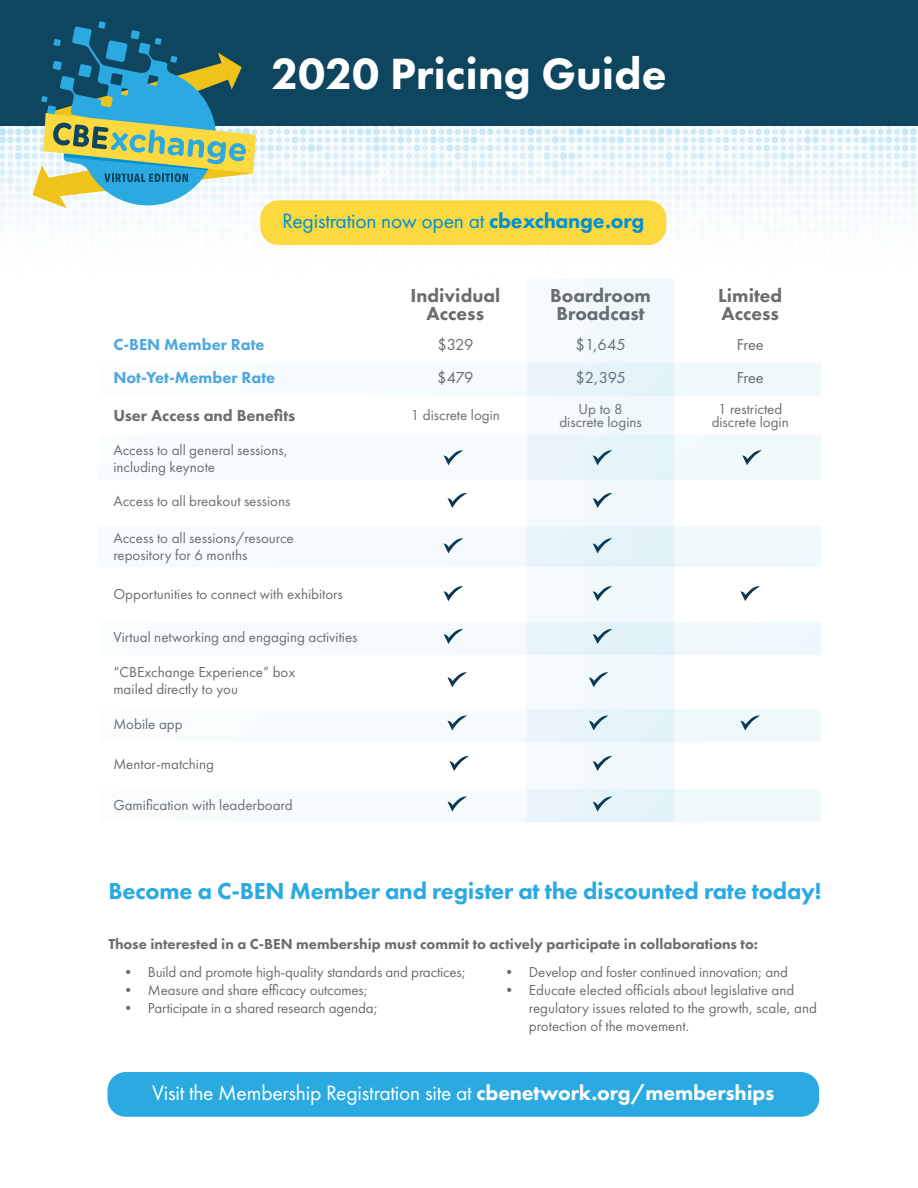
<style>
.page{position:relative;width:918px;height:1188px;background:#fff}
.page>*{position:absolute;margin:0;border:0;box-sizing:border-box;transform-origin:0 0}
.t1{font:800 45.3px "Futura PT";color:#fff}
.t2{font:800 24px "Futura PT";letter-spacing:-.01em;color:#2baae1}
.t3{font:21.6px "Futura PT";letter-spacing:-.01em;color:#fff}
.t4{font:21.6px "Futura PT";letter-spacing:-.01em;color:#0090d3}
.t5{font:800 19.5px/18px "Futura PT";color:#6c6d70;text-align:center}
.t6{font:800 16.5px "Futura PT";color:#4fa8dd}
.t7{font:16.5px "Futura PT";letter-spacing:-.025em;color:#6c6d70}
.t8{font:800 16.5px "Futura PT";color:#6c6d70}
.t9{font:15px/16.5px "Futura PT";color:#6c6d70}
.t10{font:800 15px "Futura PT";color:#6c6d70}
.s1{font-weight:800}
</style>
<div class="page">
<img style="left:0;top:125px;width:918px;height:220px">
<svg style="left:448px;top:493px;width:19px;height:15px"></svg>
<svg style="left:444px;top:586px;width:19px;height:15px"></svg>
<svg style="left:740px;top:586px;width:20px;height:15px"></svg>
<svg style="left:448px;top:672px;width:19px;height:15px"></svg>
<svg style="left:449px;top:756px;width:20px;height:15px"></svg>
<div style="left:527px;top:280px;width:146px;height:542px;background:#f2f9fc"></div>
<div style="left:99px;top:363px;width:721px;height:32px;background:linear-gradient(to right,#fbfdfe,#eaf5fb)"></div>
<div style="left:99px;top:709px;width:721px;height:32px;background:linear-gradient(to right,#fcfdfe,#e5f1f7)"></div>
<div style="left:99px;top:790px;width:721px;height:32px;background:linear-gradient(to right,#fbfcfd,#e8f3f9)"></div>
<div style="left:99px;top:435px;width:721px;height:45px;background:linear-gradient(to right,#fafcfe,#e7f3f9)"></div>
<div style="left:99px;top:526px;width:721px;height:41px;background:linear-gradient(to right,#f8fbfd,#e8f4f9)"></div>
<div style="left:99px;top:622px;width:721px;height:32px;background:linear-gradient(to right,#f9fcfd,#e6f3f9)"></div>
<div style="left:107px;top:1072px;width:712px;height:45px;background:#2baae1;border-radius:18px"></div>
<div style="left:260px;top:200px;width:406px;height:45px;background:#fcd93f;border-radius:18px"></div>
<div style="left:0;top:0;width:918px;height:125px;background:#0e465f"></div>
<svg style="left:32px;top:21px;width:224px;height:187px"></svg>
<h1 class="t1" style="left:271px;top:45px;width:397px">2020 Pricing Guide</h1>
<h3 class="t4" style="left:282px;top:208px;width:364px">Registration now open at <span class="s1">cbexchange.org</span></h3>
<h3 class="t5" style="left:411px;top:286px;width:91px">Individual<br>Access</h3>
<h3 class="t5" style="left:550px;top:286px;width:102px">Boardroom<br>Broadcast</h3>
<h3 class="t5" style="left:718px;top:286px;width:66px;text-align:left">Limited<br>Access</h3>
<p class="t6" style="left:113px;top:334px;width:153px">C-BEN Member Rate</p>
<p class="t7" style="left:437px;top:335px;width:38px">$329</p>
<p class="t7" style="left:576px;top:335px;width:52px">$1,645</p>
<p class="t7" style="left:737px;top:335px;width:29px">Free</p>
<p class="t6" style="left:113px;top:368px;width:163px">Not-Yet-Member Rate</p>
<p class="t7" style="left:437px;top:368px;width:38px">$479</p>
<p class="t7" style="left:576px;top:368px;width:52px">$2,395</p>
<p class="t7" style="left:737px;top:368px;width:29px">Free</p>
<p class="t8" style="left:113px;top:405px;width:184px">User Access and Benefits</p>
<p class="t9" style="left:411px;top:407px;width:90px">1 discrete login</p>
<p class="t9" style="left:560px;top:402px;width:84px;line-height:13.5px;text-align:center">Up to 8 discrete logins</p>
<p class="t9" style="left:712px;top:402px;width:78px;line-height:13.5px;text-align:center">1 restricted discrete login</p>
<p class="t9" style="left:113px;top:442px;width:176px">Access to all general sessions, including keynote</p>
<p class="t9" style="left:113px;top:493px;width:179px">Access to all breakout sessions</p>
<p class="t9" style="left:113px;top:530px;width:182px">Access to all sessions/resource repository for 6 months</p>
<p class="t9" style="left:113px;top:586px;width:231px">Opportunities to connect with exhibitors</p>
<p class="t9" style="left:113px;top:629px;width:246px">Virtual networking and engaging activities</p>
<p class="t9" style="left:113px;top:664px;width:183px">“CBExchange Experience” box mailed directly to you</p>
<p class="t9" style="left:113px;top:715px;width:71px">Mobile app</p>
<p class="t9" style="left:113px;top:756px;width:102px">Mentor-matching</p>
<p class="t9" style="left:113px;top:796px;width:181px">Gamification with leaderboard</p>
<h2 class="t2" style="left:109px;top:876px;width:715px">Become a C-BEN Member and register at the discounted rate today!</h2>
<p class="t10" style="left:109px;top:934px;width:651px">Those interested in a C-BEN membership must commit to actively participate in collaborations to:</p>
<p class="t9" style="left:121px;top:963px;width:346px"><span class="s1">•</span> Build and promote high-quality standards and practices;</p>
<p class="t9" style="left:121px;top:981px;width:248px"><span class="s1">•</span> Measure and share efficacy outcomes;</p>
<p class="t9" style="left:121px;top:999px;width:258px"><span class="s1">•</span> Participate in a shared research agenda;</p>
<p class="t9" style="left:502px;top:963px;width:288px"><span class="s1">•</span> Develop and foster continued innovation; and</p>
<p class="t9" style="left:529px;top:981px;width:290px;line-height:18px;text-indent:-27px"><span class="s1">•</span> Educate elected officials about legislative and regulatory issues related to the growth, scale, and protection of the movement.</p>
<h3 class="t3" style="left:152px;top:1080px;width:624px">Visit the Membership Registration site at <span class="s1">cbenetwork.org/memberships</span></h3>
</div>
